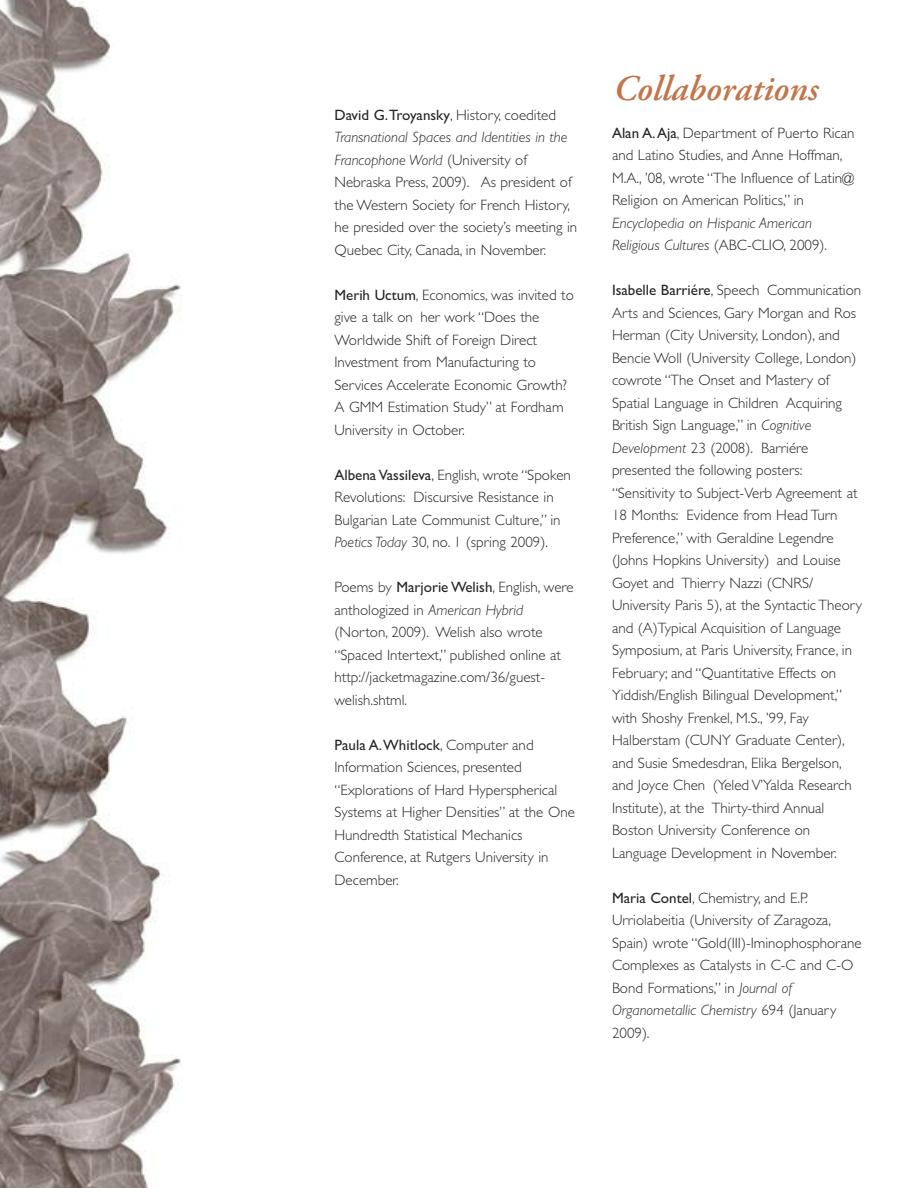
<style>
.page{position:relative;width:918px;height:1188px;background:#fff}
.page>*{position:absolute;margin:0;border:0;box-sizing:border-box;transform-origin:0 0}
.t1{font:italic 600 36px "Adobe Garamond Pro";color:#c17549}
.t2{font:300 15px/22.5px "Gill Sans";color:#272627}
.t3{font:italic 300 15px/22.5px "Gill Sans";color:#272627}
.s1{font-weight:400}
.s2{font-style:italic}
.s3{font-style:normal}
</style>
<div class="page">
<img style="left:0;top:0;width:181px;height:1188px">
<p class="t2" style="left:334px;top:103px;width:244px"><span class="s1">David G.Troyansky</span>, History, coedited <span class="s2">Transnational Spaces and Identities in the Francophone World</span> (University of Nebraska Press, 2009). As president of the Western Society for French History, he presided over the society’s meeting in Quebec City, Canada, in November.</p>
<p class="t2" style="left:334px;top:283px;width:241px"><span class="s1">Merih Uctum</span>, Economics, was invited to give a talk on her work “Does the Worldwide Shift of Foreign Direct Investment from Manufacturing to Services Accelerate Economic Growth?<br>A GMM Estimation Study” at Fordham University in October.</p>
<p class="t2" style="left:334px;top:463px;width:238px"><span class="s1">Albena Vassileva</span>, English, wrote “Spoken Revolutions: Discursive Resistance in Bulgarian Late Communist Culture,” in <span class="s2">Poetics Today</span> 30, no. 1 (spring 2009).</p>
<p class="t2" style="left:334px;top:576px;width:241px">Poems by <span class="s1">Marjorie Welish</span>, English, were anthologized in <span class="s2">American Hybrid </span>(Norton, 2009). Welish also wrote “Spaced Intertext,” published online at http://jacketmagazine.com/36/guest&shy;welish.shtml.</p>
<p class="t2" style="left:334px;top:733px;width:242px"><span class="s1">Paula A.Whitlock</span>, Computer and<br>Information Sciences, presented “Explorations of Hard Hyperspherical<br>Systems at Higher Densities” at the One<br>Hundredth Statistical Mechanics<br>Conference, at Rutgers University in<br>December.</p>
<h1 class="t1" style="left:614px;top:75px;width:206px">Collaborations</h1>
<p class="t2" style="left:612px;top:121px;width:244px"><span class="s1">Alan A.Aja</span>, Department of Puerto Rican and Latino Studies, and Anne Hoffman, M.A., ’08, wrote “The Influence of Latin@ Religion on American Politics,” in</p>
<p class="t3" style="left:612px;top:211px;width:217px">Encyclopedia on Hispanic American<br>Religious Cultures <span class="s3">(ABC-CLIO, 2009).</span></p>
<p class="t2" style="left:612px;top:279px;width:252px"><span class="s1">Isabelle Barriére</span>, Speech Communication Arts and Sciences, Gary Morgan and Ros Herman (City University, London), and Bencie Woll (University College, London) cowrote “The Onset and Mastery of Spatial Language in Children Acquiring British Sign Language,” in <span class="s2">Cognitive Development</span> 23 (2008). Barriére presented the following posters: “Sensitivity to Subject-Verb Agreement at 18 Months: Evidence from Head Turn Preference,” with Geraldine Legendre (Johns Hopkins University) and Louise Goyet and Thierry Nazzi (CNRS/ University Paris 5), at the Syntactic Theory and (A)Typical Acquisition of Language Symposium, at Paris University, France, in February; and “Quantitative Effects on Yiddish/English Bilingual Development,” with Shoshy Frenkel, M.S., ’99, Fay Halberstam (CUNY Graduate Center), and Susie Smedesdran, Elika Bergelson, and Joyce Chen (Yeled V’Yalda Research Institute), at the Thirty-third Annual Boston University Conference on Language Development in November.</p>
<p class="t2" style="left:612px;top:886px;width:251px"><span class="s1">Maria Contel</span>, Chemistry, and E.P.<br>Urriolabeitia (University of Zaragoza, Spain) wrote “Gold(III)-Iminophosphorane Complexes as Catalysts in C-C and C-O Bond Formations,” in <span class="s2">Journal of Organometallic Chemistry</span> 694 (January 2009).</p>
</div>
